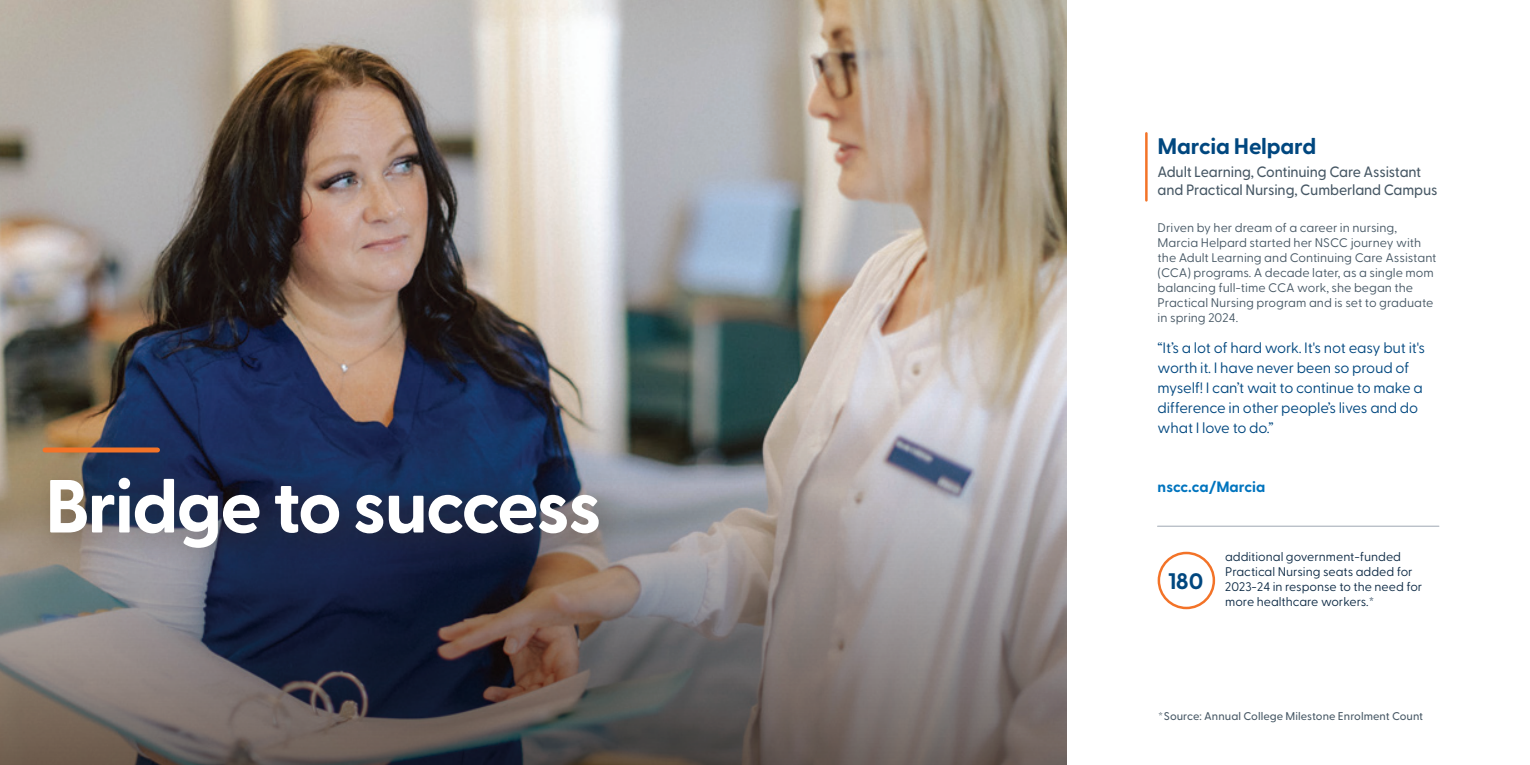
<style>
.page{position:relative;width:1530px;height:765px;background:#fff}
.page>*{position:absolute;margin:0;border:0;box-sizing:border-box;transform-origin:0 0}
.headline{font:700 75px "Greycliff CF";letter-spacing:-.025em;color:#fff}
.name{font:700 22.5px "Greycliff CF";letter-spacing:-.01em;color:#00477f}
.story_stat_number{font:700 22.5px "Greycliff CF";color:#00477f}
.quote{font:15px/20px "Greycliff CF";letter-spacing:-.01em;color:#00477f}
.Progam-Campus{font:500 15px/17.5px "Greycliff CF";letter-spacing:-.01em;color:#475865;scale:.96 1}
.body{font:700 15px "Greycliff CF";color:#0074be}
.body-2{font:12.5px/15px "Greycliff CF";color:#475865}
.story_stat_text{font:12.5px/15px "Greycliff CF";color:#0c2944}
.t1{font:500 11.25px "Greycliff CF";letter-spacing:.005em;color:#475865}
</style>
<div class="page">
<img style="left:0;top:0;width:1067px;height:382px">
<img style="left:0;top:382px;width:1067px;height:383px">
<hr style="left:1145px;top:133px;width:3px;height:67px;background:#f37328">
<hr style="left:1158px;top:526px;width:281px;height:1px;background:#b2b9c2">
<div style="left:1158px;top:552px;width:57px;height:57px;border:2px solid #f37328;border-radius:50%"></div>
<div style="left:29px;top:433px;width:606px;height:152px;background:#331b0b;opacity:.18"></div>
<div style="left:11px;top:414px;width:620px;height:166px;background:#331b0b;opacity:.18"></div>
<hr style="left:45px;top:448px;width:113px;height:4px;background:#f37328">
<p class="headline" style="left:45px;top:449px;width:558px">Bridge to success</p>
<p class="name" style="left:1158px;top:129px;width:160px">Marcia Helpard</p>
<p class="Progam-Campus" style="left:1158px;top:162px;width:293px">Adult Learning, Continuing Care Assistant and Practical Nursing, Cumberland Campus</p>
<p class="body-2" style="left:1158px;top:219px;width:280px">Driven by her dream of a career in nursing, Marcia Helpard started her NSCC journey with the Adult Learning and Continuing Care Assistant (CCA) programs. A decade later, as a single mom balancing full-time CCA work, she began the Practical Nursing program and is set to graduate in spring 2024.</p>
<p class="quote" style="left:1158px;top:337px;width:269px">“It’s a lot of hard work. It's not easy but it's worth it. I have never been so proud of myself! I can’t wait to continue to make a difference in other people’s lives and do what I love to do.”</p>
<p class="body" style="left:1158px;top:475px;width:109px">nscc.ca/Marcia</p>
<p class="story_stat_number" style="left:1168px;top:564px;width:37px">180</p>
<p class="story_stat_text" style="left:1225px;top:549px;width:199px">additional government-funded<br>Practical Nursing seats added for<br>2023-24 in response to the need for more healthcare workers.*</p>
<p class="t1" style="left:1158px;top:708px;width:266px">*Source: Annual College Milestone Enrolment Count</p>
</div>
